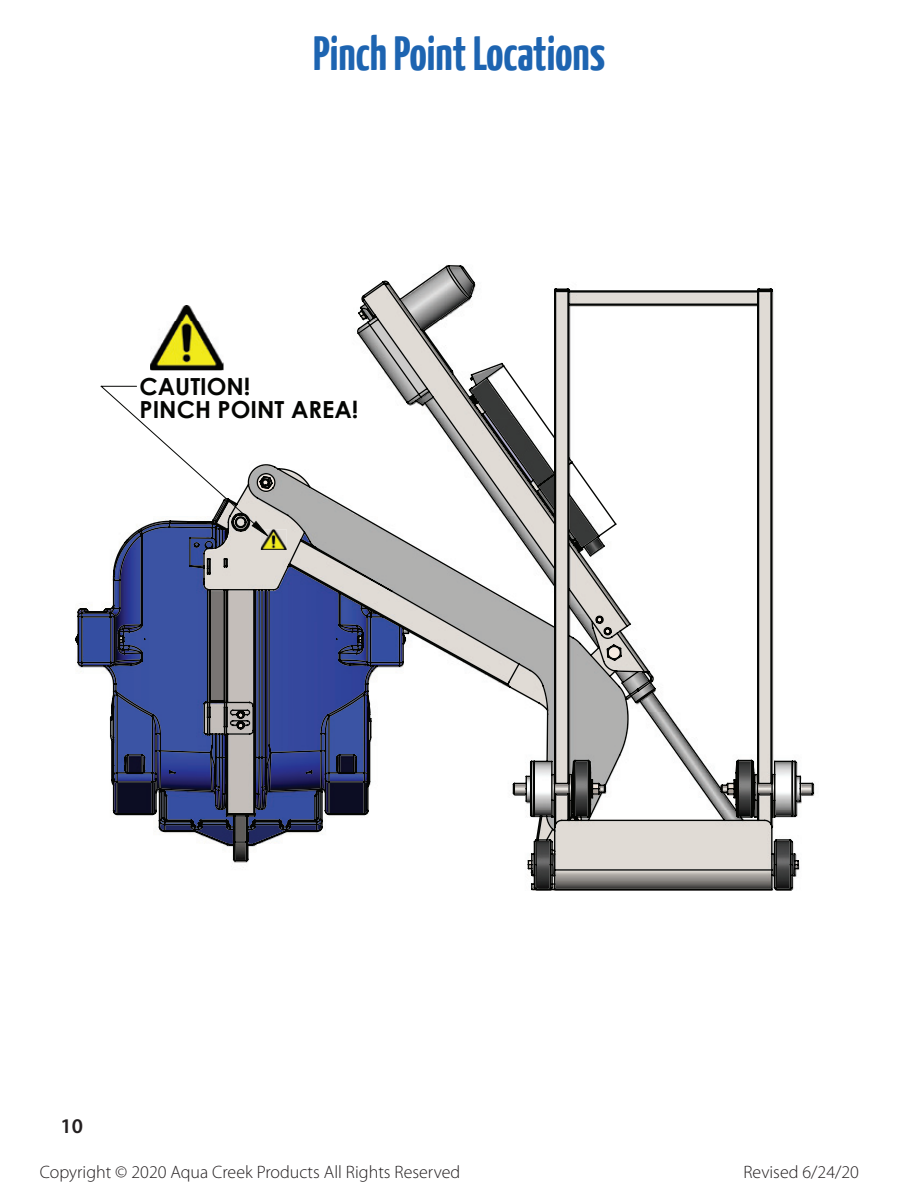
<style>
.page{position:relative;width:918px;height:1188px;background:#fff}
.page>*{position:absolute;margin:0;border:0;box-sizing:border-box;transform-origin:0 0}
.t1{font:700 48px "Yanone Kaffeesatz";color:#1d64b1}
.t2{font:700 23.55px/23.2px "Century Gothic";color:#040503}
.t3{font:600 21px "Myriad Pro";color:#231f20}
.t4{font:300 18px "Myriad Pro";color:#231f20}
</style>
<div class="page">
<svg style="left:75px;top:265px;width:739px;height:625px"></svg>
<img style="left:150px;top:306px;width:73px;height:64px">
<img style="left:261px;top:529px;width:26px;height:21px">
<svg style="left:101px;top:386px;width:167px;height:150px"></svg>
<h1 class="t1" style="left:313px;top:24px;width:293px">Pinch Point Locations</h1>
<h2 class="t2" style="left:140px;top:374px;width:220px">CAUTION!<br>PINCH POINT AREA!</h2>
<p class="t3" style="left:60px;top:1113px;width:24px">10</p>
<p class="t4" style="left:40px;top:1162px;width:422px">Copyright © 2020 Aqua Creek Products All Rights Reserved</p>
<p class="t4" style="left:743px;top:1162px;width:117px">Revised 6/24/20</p>
</div>
